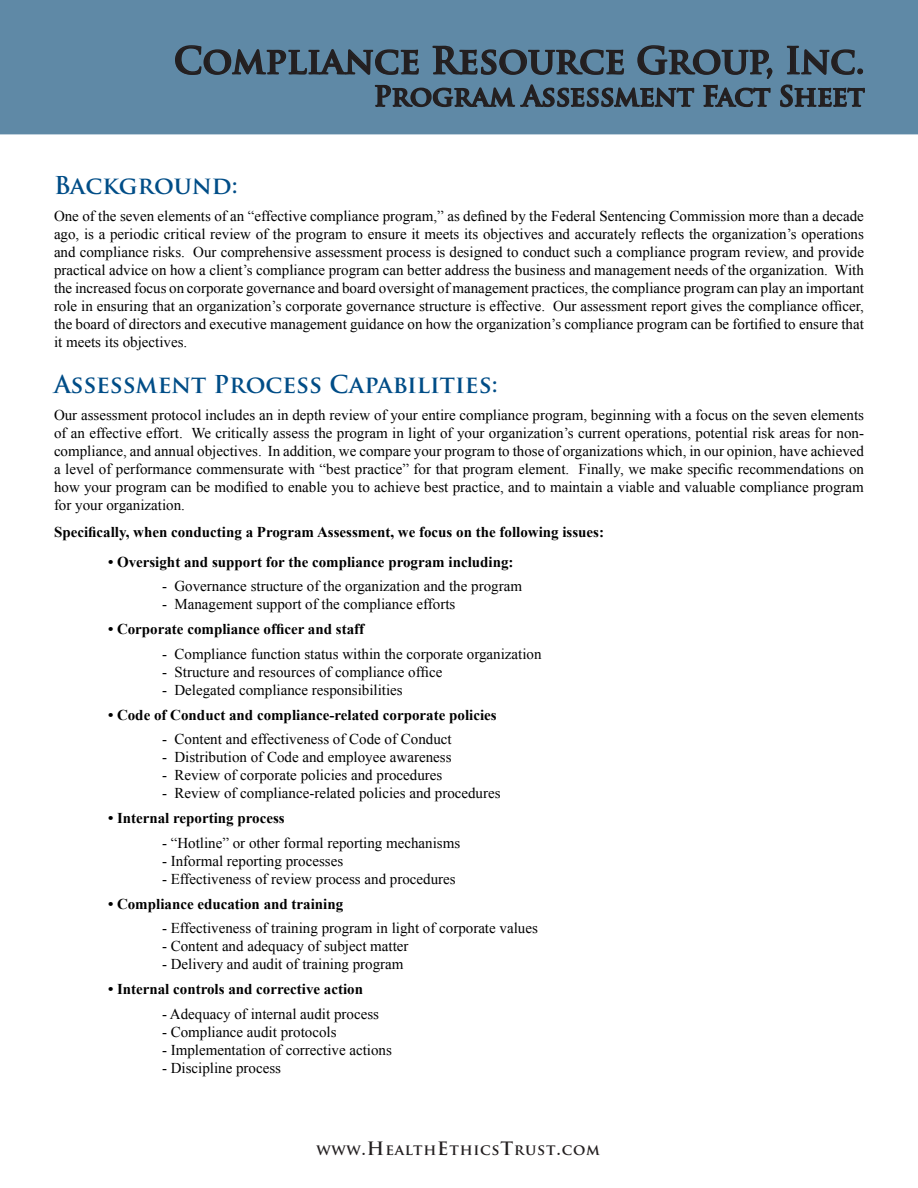
<style>
.page{position:relative;width:918px;height:1188px;background:#fff}
.page>*{position:absolute;margin:0;border:0;box-sizing:border-box;transform-origin:0 0}
.t1{font:700 36px "Trajan Pro";color:#231f20}
.t2{font:700 27px "Trajan Pro";color:#231f20}
.t3{font:700 24px "Trajan Pro";color:#004d87}
.t4{font:15px/18px "Times New Roman";color:#000;text-align:justify}
.t5{font:700 15px "Times New Roman";color:#000}
.t6{font:700 15px "Trajan Pro";letter-spacing:.05em;color:#231f20}
.s1{font-size:18px}
</style>
<div class="page">
<div style="left:0;top:1px;width:918px;height:133px;background:#5f89a6"></div>
<svg style="left:174px;top:0;width:599px;height:135px"></svg>
<svg style="left:779px;top:0;width:87px;height:135px"></svg>
<p class="t1" style="left:174px;top:38px;width:692px">Compliance Resource Group, Inc.</p>
<p class="t2" style="left:374px;top:79px;width:492px">Program Assessment Fact Sheet</p>
<p class="t3" style="left:54px;top:170px;width:185px">Background:</p>
<p class="t4" style="left:54px;top:206px;width:812px">One of the seven elements of an “effective compliance program,” as defined by the Federal Sentencing Commission more than a decade ago, is a periodic critical review of the program to ensure it meets its objectives and accurately reflects the organization’s operations and compliance risks. Our comprehensive assessment process is designed to conduct such a compliance program review, and provide practical advice on how a client’s compliance program can better address the business and management needs of the organization. With the increased focus on corporate governance and board oversight of management practices, the compliance program can play an important role in ensuring that an organization’s corporate governance structure is effective. Our assessment report gives the compliance officer, the board of directors and executive management guidance on how the organization’s compliance program can be fortified to ensure that it meets its objectives.</p>
<p class="t3" style="left:54px;top:370px;width:445px">Assessment Process Capabilities:</p>
<p class="t4" style="left:54px;top:406px;width:812px">Our assessment protocol includes an in depth review of your entire compliance program, beginning with a focus on the seven elements of an effective effort. We critically assess the program in light of your organization’s current operations, potential risk areas for non&shy;compliance, and annual objectives. In addition, we compare your program to those of organizations which, in our opinion, have achieved a level of performance commensurate with “best practice” for that program element. Finally, we make specific recommendations on how your program can be modified to enable you to achieve best practice, and to maintain a viable and valuable compliance program for your organization.</p>
<p class="t5" style="left:54px;top:522px;width:552px">Specifically, when conducting a Program Assessment, we focus on the following issues:</p>
<p class="t5" style="left:108px;top:551px;width:407px">• Oversight and support for the compliance program including:</p>
<p class="t4" style="left:162px;top:577px;width:362px">- Governance structure of the organization and the program</p>
<p class="t4" style="left:162px;top:595px;width:295px">- Management support of the compliance efforts</p>
<p class="t5" style="left:108px;top:619px;width:258px">• Corporate compliance officer and staff</p>
<p class="t4" style="left:162px;top:645px;width:381px">- Compliance function status within the corporate organization</p>
<p class="t4" style="left:162px;top:663px;width:282px">- Structure and resources of compliance office</p>
<p class="t4" style="left:162px;top:681px;width:242px">- Delegated compliance responsibilities</p>
<p class="t5" style="left:108px;top:704px;width:390px">• Code of Conduct and compliance-related corporate policies</p>
<p class="t4" style="left:162px;top:730px;width:291px">- Content and effectiveness of Code of Conduct</p>
<p class="t4" style="left:162px;top:748px;width:291px">- Distribution of Code and employee awareness</p>
<p class="t4" style="left:162px;top:766px;width:282px">- Review of corporate policies and procedures</p>
<p class="t4" style="left:162px;top:784px;width:340px">- Review of compliance-related policies and procedures</p>
<p class="t5" style="left:108px;top:808px;width:178px">• Internal reporting process</p>
<p class="t4" style="left:162px;top:834px;width:300px">- “Hotline” or other formal reporting mechanisms</p>
<p class="t4" style="left:162px;top:852px;width:183px">- Informal reporting processes</p>
<p class="t4" style="left:162px;top:870px;width:295px">- Effectiveness of review process and procedures</p>
<p class="t5" style="left:108px;top:893px;width:237px">• Compliance education and training</p>
<p class="t4" style="left:162px;top:919px;width:377px">- Effectiveness of training program in light of corporate values</p>
<p class="t4" style="left:162px;top:937px;width:248px">- Content and adequacy of subject matter</p>
<p class="t4" style="left:162px;top:955px;width:243px">- Delivery and audit of training program</p>
<p class="t5" style="left:108px;top:979px;width:257px">• Internal controls and corrective action</p>
<p class="t4" style="left:162px;top:1005px;width:219px">- Adequacy of internal audit process</p>
<p class="t4" style="left:162px;top:1023px;width:176px">- Compliance audit protocols</p>
<p class="t4" style="left:162px;top:1041px;width:231px">- Implementation of corrective actions</p>
<p class="t4" style="left:162px;top:1059px;width:121px">- Discipline process</p>
<p class="t6" style="left:316px;top:1140px;width:285px">www<span class="s1">.H</span>ealth<span class="s1">E</span>thics<span class="s1">T</span>rust<span class="s1">.</span>com</p>
</div>
